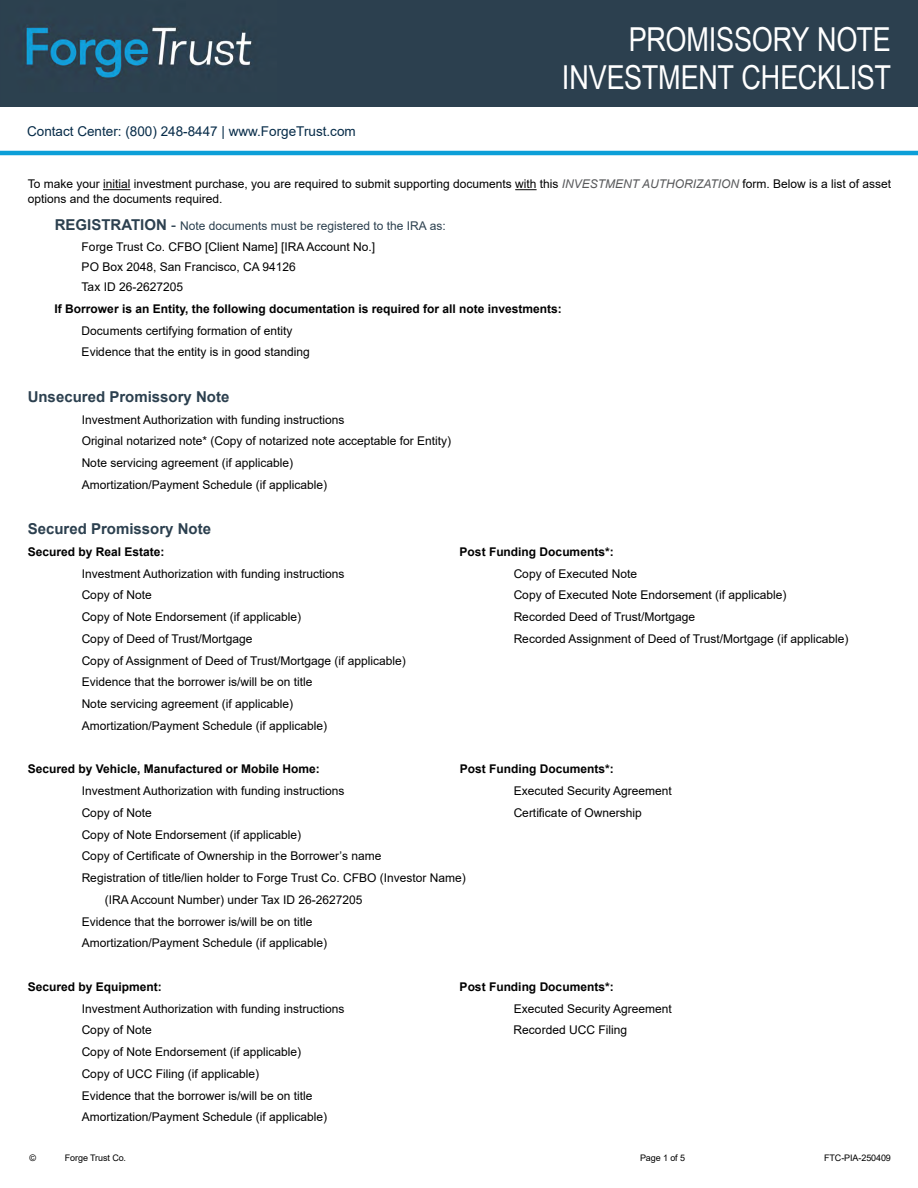
<style>
.page{position:relative;width:918px;height:1188px;background:#fff}
.page>*{position:absolute;margin:0;border:0;box-sizing:border-box;transform-origin:0 0}
.t1{font:33px/37.5px "Arial Narrow";letter-spacing:-.005em;color:#fff;text-align:right}
.t2{font:700 15px "Arial";color:#2c404f}
.t3{font:13.5px "Arial";color:#062b48}
.t4{font:12px/21.8px "Arial";color:#000}
.t5{font:700 12px "Arial";color:#000}
.t6{font:9px "Arial";letter-spacing:-.01em;color:#000}
.s1{font-style:italic;color:#58595b}
.s2{font-weight:700;font-size:15px;color:#2c404f}
.s3{font-size:15px;color:#2c404f}
.s4{color:#2c404f}
</style>
<div class="page">
<div style="left:0;top:0;width:918px;height:107px;background:#2c404f"></div>
<hr style="left:0;top:151px;width:918px;height:4px;background:#0c9fd8">
<img style="left:26px;top:25px;width:226px;height:53px">
<svg style="left:103px;top:189px;width:27px;height:1px"></svg>
<svg style="left:515px;top:189px;width:22px;height:1px"></svg>
<p class="t3" style="left:27px;top:121px;width:330px">Contact Center: (800) 248-8447 | www.ForgeTrust.com</p>
<h1 class="t1" style="left:562px;top:19px;width:331px">PROMISSORY NOTE<br>INVESTMENT CHECKLIST</h1>
<p class="t4" style="left:28px;top:177px;width:865px;line-height:15px">To make your initial investment purchase, you are required to submit supporting documents with this <span class="s1">INVESTMENT AUTHORIZATION</span> form. Below is a list of asset options and the documents required.</p>
<p class="t4" style="left:82px;top:216px;width:366px;line-height:20.2px;text-indent:-27px"><span class="s2">REGISTRATION</span> <span class="s3">-</span> <span class="s4">Note documents must be registered to the IRA as:<br></span>Forge Trust Co. CFBO [Client Name] [IRA Account No.]<br>PO Box 2048, San Francisco, CA 94126<br>Tax ID 26-2627205</p>
<p class="t5" style="left:55px;top:300px;width:509px">If Borrower is an Entity, the following documentation is required for all note investments:</p>
<p class="t4" style="left:82px;top:319px;width:230px">Documents certifying formation of entity<br>Evidence that the entity is in good standing</p>
<p class="t2" style="left:28px;top:386px;width:203px">Unsecured Promissory Note</p>
<p class="t4" style="left:82px;top:408px;width:371px">Investment Authorization with funding instructions<br>Original notarized note* (Copy of notarized note acceptable for Entity)<br>Note servicing agreement (if applicable)<br>Amortization/Payment Schedule (if applicable)</p>
<p class="t2" style="left:28px;top:518px;width:185px">Secured Promissory Note</p>
<p class="t5" style="left:28px;top:543px;width:138px">Secured by Real Estate:</p>
<p class="t5" style="left:460px;top:543px;width:156px">Post Funding Documents*:</p>
<p class="t4" style="left:82px;top:563px;width:264px">Investment Authorization with funding instructions</p>
<p class="t4" style="left:514px;top:563px;width:125px">Copy of Executed Note</p>
<p class="t4" style="left:82px;top:584px;width:72px">Copy of Note</p>
<p class="t4" style="left:514px;top:584px;width:274px">Copy of Executed Note Endorsement (if applicable)</p>
<p class="t4" style="left:82px;top:606px;width:221px">Copy of Note Endorsement (if applicable)</p>
<p class="t4" style="left:514px;top:606px;width:183px">Recorded Deed of Trust/Mortgage</p>
<p class="t4" style="left:82px;top:628px;width:172px">Copy of Deed of Trust/Mortgage</p>
<p class="t4" style="left:514px;top:628px;width:336px">Recorded Assignment of Deed of Trust/Mortgage (if applicable)</p>
<p class="t4" style="left:82px;top:649px;width:326px">Copy of Assignment of Deed of Trust/Mortgage (if applicable)<br>Evidence that the borrower is/will be on title<br>Note servicing agreement (if applicable)<br>Amortization/Payment Schedule (if applicable)</p>
<p class="t5" style="left:28px;top:761px;width:294px">Secured by Vehicle, Manufactured or Mobile Home:</p>
<p class="t5" style="left:460px;top:761px;width:156px">Post Funding Documents*:</p>
<p class="t4" style="left:82px;top:780px;width:264px">Investment Authorization with funding instructions</p>
<p class="t4" style="left:514px;top:780px;width:160px">Executed Security Agreement</p>
<p class="t4" style="left:82px;top:802px;width:72px">Copy of Note</p>
<p class="t4" style="left:514px;top:802px;width:130px">Certificate of Ownership</p>
<p class="t4" style="left:82px;top:823px;width:221px">Copy of Note Endorsement (if applicable)</p>
<p class="t4" style="left:82px;top:845px;width:301px">Copy of Certificate of Ownership in the Borrower’s name</p>
<p class="t4" style="left:82px;top:867px;width:386px">Registration of title/lien holder to Forge Trust Co. CFBO (Investor Name)</p>
<p class="t4" style="left:105px;top:889px;width:259px">(IRA Account Number) under Tax ID 26-2627205</p>
<p class="t4" style="left:82px;top:910px;width:232px">Evidence that the borrower is/will be on title</p>
<p class="t4" style="left:82px;top:932px;width:247px">Amortization/Payment Schedule (if applicable)</p>
<p class="t5" style="left:28px;top:978px;width:136px">Secured by Equipment:</p>
<p class="t5" style="left:460px;top:978px;width:156px">Post Funding Documents*:</p>
<p class="t4" style="left:82px;top:997px;width:264px">Investment Authorization with funding instructions</p>
<p class="t4" style="left:514px;top:997px;width:160px">Executed Security Agreement</p>
<p class="t4" style="left:82px;top:1019px;width:72px">Copy of Note</p>
<p class="t4" style="left:514px;top:1019px;width:115px">Recorded UCC Filing</p>
<p class="t4" style="left:82px;top:1041px;width:247px">Copy of Note Endorsement (if applicable)<br>Copy of UCC Filing (if applicable)<br>Evidence that the borrower is/will be on title Amortization/Payment Schedule (if applicable)</p>
<p class="t6" style="left:29px;top:1152px;width:8px">©</p>
<p class="t6" style="left:65px;top:1152px;width:63px">Forge Trust Co.</p>
<p class="t6" style="left:640px;top:1152px;width:47px">Page 1 of 5</p>
<p class="t6" style="left:824px;top:1152px;width:68px">FTC-PIA-250409</p>
</div>
